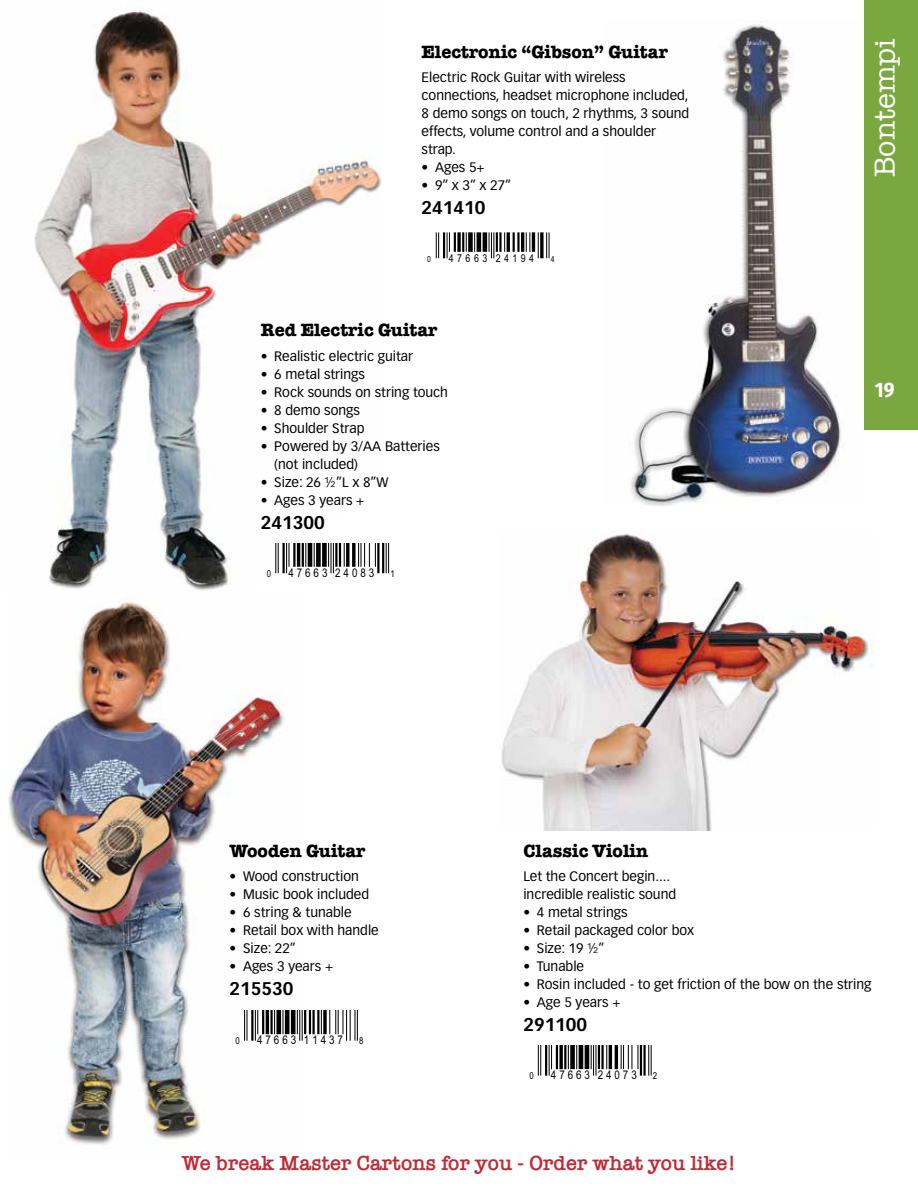
<style>
.page{position:relative;width:918px;height:1188px;background:#fff}
.page>*{position:absolute;margin:0;border:0;box-sizing:border-box;transform-origin:0 0}
.t1{font:30px "American Typewriter";color:#fff}
.t2{font:600 21px "American Typewriter";color:#c12a34}
.t3{font:700 21px "Fira Sans Condensed";color:#fff}
.t4{font:700 18px "American Typewriter ITC Pro";color:#000}
.t5{font:700 18px "Vectora LT Pro";color:#000}
.t6{font:13.5px/18px "Vectora LT Pro";color:#000}
.t7{font:12px "Arial Narrow";letter-spacing:.245em;color:#000}
.t8{font:10.8px "Arial Narrow";letter-spacing:.32em;color:#000}
.t9{font:9.6px "Arial Narrow";color:#000}
.t10{font:8.4px "Arial Narrow";color:#000}
</style>
<div class="page">
<img style="left:8px;top:601px;width:290px;height:544px">
<img style="left:34px;top:10px;width:349px;height:580px">
<img style="left:501px;top:533px;width:372px;height:297px">
<img style="left:630px;top:21px;width:215px;height:484px">
<svg style="left:436px;top:232px;width:3px;height:26px"></svg>
<hr style="left:443px;top:232px;width:2px;height:26px;background:#000">
<svg style="left:447px;top:232px;width:3px;height:26px"></svg>
<hr style="left:454px;top:232px;width:2px;height:20px;background:#000">
<svg style="left:457px;top:232px;width:4px;height:20px"></svg>
<hr style="left:462px;top:232px;width:2px;height:20px;background:#000">
<svg style="left:466px;top:232px;width:1px;height:20px"></svg>
<div style="left:468px;top:232px;width:5px;height:20px;background:#000"></div>
<svg style="left:474px;top:232px;width:1px;height:20px"></svg>
<hr style="left:477px;top:232px;width:4px;height:20px;background:#000">
<hr style="left:483px;top:232px;width:4px;height:20px;background:#000">
<svg style="left:489px;top:232px;width:5px;height:26px"></svg>
<hr style="left:496px;top:232px;width:2px;height:20px;background:#000">
<hr style="left:499px;top:232px;width:3px;height:20px;background:#000">
<svg style="left:504px;top:232px;width:1px;height:20px"></svg>
<hr style="left:507px;top:232px;width:3px;height:20px;background:#000">
<hr style="left:513px;top:232px;width:2px;height:20px;background:#000">
<hr style="left:517px;top:232px;width:3px;height:20px;background:#000">
<hr style="left:521px;top:232px;width:3px;height:20px;background:#000">
<svg style="left:526px;top:232px;width:4px;height:20px"></svg>
<hr style="left:532px;top:232px;width:3px;height:20px;background:#000">
<svg style="left:538px;top:232px;width:1px;height:26px"></svg>
<svg style="left:540px;top:232px;width:4px;height:26px"></svg>
<svg style="left:546px;top:232px;width:4px;height:26px"></svg>
<div style="left:865px;top:0;width:53px;height:429px;background:#7ba740"></div>
<hr style="left:244px;top:1011px;width:1px;height:30px;background:#000">
<hr style="left:246px;top:1011px;width:1px;height:30px;background:#000">
<hr style="left:251px;top:1011px;width:2px;height:30px;background:#000">
<hr style="left:255px;top:1011px;width:1px;height:30px;background:#000">
<svg style="left:257px;top:1011px;width:1px;height:23px"></svg>
<hr style="left:262px;top:1011px;width:2px;height:23px;background:#000">
<hr style="left:266px;top:1011px;width:3px;height:23px;background:#000">
<hr style="left:270px;top:1011px;width:3px;height:23px;background:#000">
<svg style="left:274px;top:1011px;width:1px;height:23px"></svg>
<div style="left:276px;top:1011px;width:5px;height:23px;background:#000"></div>
<svg style="left:282px;top:1011px;width:1px;height:23px"></svg>
<hr style="left:285px;top:1011px;width:4px;height:23px;background:#000">
<hr style="left:291px;top:1011px;width:4px;height:23px;background:#000">
<svg style="left:297px;top:1011px;width:1px;height:23px"></svg>
<hr style="left:299px;top:1011px;width:1px;height:30px;background:#000">
<hr style="left:302px;top:1011px;width:1px;height:30px;background:#000">
<hr style="left:304px;top:1011px;width:2px;height:23px;background:#000">
<hr style="left:309px;top:1011px;width:2px;height:23px;background:#000">
<hr style="left:312px;top:1011px;width:3px;height:23px;background:#000">
<hr style="left:317px;top:1011px;width:2px;height:23px;background:#000">
<svg style="left:321px;top:1011px;width:1px;height:23px"></svg>
<svg style="left:323px;top:1011px;width:4px;height:23px"></svg>
<svg style="left:329px;top:1011px;width:14px;height:23px"></svg>
<hr style="left:346px;top:1011px;width:1px;height:30px;background:#000">
<hr style="left:350px;top:1011px;width:1px;height:30px;background:#000">
<hr style="left:354px;top:1011px;width:1px;height:30px;background:#000">
<hr style="left:357px;top:1011px;width:1px;height:30px;background:#000">
<hr style="left:538px;top:1045px;width:1px;height:31px;background:#000">
<hr style="left:540px;top:1045px;width:1px;height:31px;background:#000">
<hr style="left:545px;top:1045px;width:2px;height:31px;background:#000">
<hr style="left:549px;top:1045px;width:1px;height:31px;background:#000">
<svg style="left:551px;top:1045px;width:1px;height:24px"></svg>
<hr style="left:556px;top:1045px;width:2px;height:24px;background:#000">
<svg style="left:559px;top:1045px;width:4px;height:24px"></svg>
<hr style="left:564px;top:1045px;width:2px;height:24px;background:#000">
<svg style="left:568px;top:1045px;width:1px;height:24px"></svg>
<div style="left:570px;top:1045px;width:5px;height:24px;background:#000"></div>
<svg style="left:576px;top:1045px;width:1px;height:24px"></svg>
<hr style="left:579px;top:1045px;width:4px;height:24px;background:#000">
<hr style="left:585px;top:1045px;width:4px;height:24px;background:#000">
<svg style="left:591px;top:1045px;width:1px;height:24px"></svg>
<hr style="left:593px;top:1045px;width:1px;height:31px;background:#000">
<hr style="left:595px;top:1045px;width:1px;height:31px;background:#000">
<hr style="left:598px;top:1045px;width:2px;height:24px;background:#000">
<hr style="left:601px;top:1045px;width:3px;height:24px;background:#000">
<svg style="left:606px;top:1045px;width:1px;height:24px"></svg>
<hr style="left:609px;top:1045px;width:3px;height:24px;background:#000">
<hr style="left:615px;top:1045px;width:3px;height:24px;background:#000">
<svg style="left:621px;top:1045px;width:17px;height:24px"></svg>
<hr style="left:640px;top:1045px;width:2px;height:31px;background:#000">
<hr style="left:643px;top:1045px;width:3px;height:31px;background:#000">
<hr style="left:648px;top:1045px;width:1px;height:31px;background:#000">
<hr style="left:651px;top:1045px;width:1px;height:31px;background:#000">
<hr style="left:275px;top:543px;width:1px;height:30px;background:#000">
<hr style="left:278px;top:543px;width:1px;height:30px;background:#000">
<hr style="left:282px;top:543px;width:3px;height:30px;background:#000">
<hr style="left:286px;top:543px;width:1px;height:30px;background:#000">
<hr style="left:288px;top:543px;width:2px;height:24px;background:#000">
<hr style="left:293px;top:543px;width:3px;height:24px;background:#000">
<hr style="left:297px;top:543px;width:3px;height:24px;background:#000">
<hr style="left:302px;top:543px;width:2px;height:24px;background:#000">
<svg style="left:305px;top:543px;width:1px;height:24px"></svg>
<hr style="left:308px;top:543px;width:4px;height:24px;background:#000">
<svg style="left:314px;top:543px;width:1px;height:24px"></svg>
<div style="left:316px;top:543px;width:5px;height:24px;background:#000"></div>
<div style="left:322px;top:543px;width:5px;height:24px;background:#000"></div>
<svg style="left:328px;top:543px;width:1px;height:24px"></svg>
<hr style="left:330px;top:543px;width:2px;height:30px;background:#000">
<hr style="left:333px;top:543px;width:1px;height:30px;background:#000">
<hr style="left:335px;top:543px;width:3px;height:24px;background:#000">
<hr style="left:339px;top:543px;width:2px;height:24px;background:#000">
<svg style="left:344px;top:543px;width:1px;height:24px"></svg>
<svg style="left:346px;top:543px;width:4px;height:24px"></svg>
<svg style="left:352px;top:543px;width:4px;height:24px"></svg>
<svg style="left:358px;top:543px;width:18px;height:24px"></svg>
<hr style="left:377px;top:543px;width:3px;height:30px;background:#000">
<hr style="left:382px;top:543px;width:2px;height:30px;background:#000">
<hr style="left:386px;top:543px;width:1px;height:30px;background:#000">
<hr style="left:388px;top:543px;width:1px;height:30px;background:#000">
<h3 class="t4" style="left:422px;top:40px;width:248px">Electronic “Gibson” Guitar</h3>
<p class="t6" style="left:422px;top:69px;width:269px">Electric Rock Guitar with wireless connections, headset microphone included, 8 demo songs on touch, 2 rhythms, 3 sound effects, volume control and a shoulder strap.</p>
<p class="t6" style="left:422px;top:159px;width:65px">• Ages 5+</p>
<p class="t6" style="left:422px;top:177px;width:91px">• 9” x 3” x 27”</p>
<h3 class="t5" style="left:422px;top:197px;width:65px">241410</h3>
<p class="t10" style="left:427px;top:253px;width:5px">0</p>
<p class="t8" style="left:449px;top:250px;width:87px">47663 24194</p>
<p class="t10" style="left:551px;top:253px;width:5px">4</p>
<h3 class="t4" style="left:261px;top:319px;width:178px">Red Electric Guitar</h3>
<p class="t6" style="left:261px;top:347px;width:154px">• Realistic electric guitar</p>
<p class="t6" style="left:261px;top:365px;width:106px">• 6 metal strings</p>
<p class="t6" style="left:261px;top:383px;width:189px">• Rock sounds on string touch</p>
<p class="t6" style="left:261px;top:401px;width:101px">• 8 demo songs</p>
<p class="t6" style="left:261px;top:419px;width:105px">• Shoulder Strap</p>
<p class="t6" style="left:274px;top:437px;width:167px;text-indent:-14px">• Powered by 3/AA Batteries (not included)</p>
<p class="t6" style="left:261px;top:473px;width:129px">• Size: 26 ½”L x 8”W</p>
<p class="t6" style="left:261px;top:491px;width:105px">• Ages 3 years +</p>
<h3 class="t5" style="left:261px;top:512px;width:65px">241300</h3>
<p class="t9" style="left:267px;top:566px;width:6px">0</p>
<p class="t7" style="left:288px;top:564px;width:87px">47663 24083</p>
<p class="t9" style="left:390px;top:566px;width:6px">1</p>
<h1 class="t1" style="left:862px;top:177px;width:140px;rotate:-90deg">Bontempi</h1>
<h2 class="t3" style="left:875px;top:373px;width:21px">19</h2>
<h3 class="t4" style="left:230px;top:839px;width:138px">Wooden Guitar</h3>
<p class="t6" style="left:230px;top:868px;width:131px">• Wood construction</p>
<p class="t6" style="left:230px;top:886px;width:141px">• Music book included</p>
<p class="t6" style="left:230px;top:904px;width:124px">• 6 string &amp; tunable</p>
<p class="t6" style="left:230px;top:922px;width:151px">• Retail box with handle</p>
<p class="t6" style="left:230px;top:940px;width:68px">• Size: 22”</p>
<p class="t6" style="left:230px;top:958px;width:105px">• Ages 3 years +</p>
<h3 class="t5" style="left:230px;top:978px;width:65px">215530</h3>
<p class="t9" style="left:236px;top:1034px;width:6px">0</p>
<p class="t7" style="left:257px;top:1031px;width:87px">47663 11437</p>
<p class="t9" style="left:359px;top:1034px;width:6px">8</p>
<h3 class="t4" style="left:523px;top:839px;width:126px">Classic Violin</h3>
<p class="t6" style="left:523px;top:868px;width:154px">Let the Concert begin.... incredible realistic sound</p>
<p class="t6" style="left:523px;top:904px;width:106px">• 4 metal strings</p>
<p class="t6" style="left:523px;top:922px;width:172px">• Retail packaged color box</p>
<p class="t6" style="left:523px;top:940px;width:83px">• Size: 19 ½”</p>
<p class="t6" style="left:523px;top:958px;width:62px">• Tunable</p>
<p class="t6" style="left:523px;top:976px;width:350px">• Rosin included - to get friction of the bow on the string</p>
<p class="t6" style="left:523px;top:994px;width:99px">• Age 5 years +</p>
<h3 class="t5" style="left:523px;top:1014px;width:65px">291100</h3>
<p class="t9" style="left:529px;top:1069px;width:6px">0</p>
<p class="t7" style="left:551px;top:1066px;width:87px">47663 24073</p>
<p class="t9" style="left:653px;top:1069px;width:6px">2</p>
<h2 class="t2" style="left:182px;top:1147px;width:556px">We break Master Cartons for you - Order what you like!</h2>
</div>
